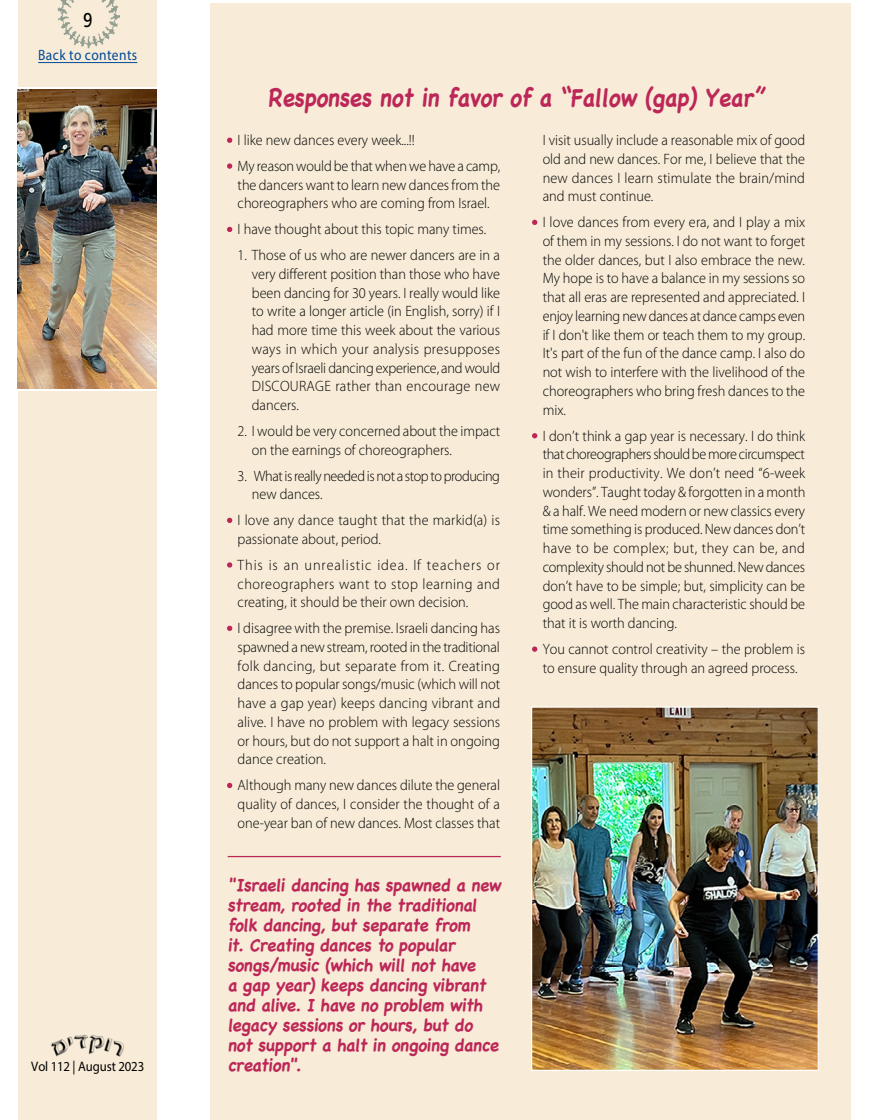
<style>
.page{position:relative;width:869px;height:1120px;background:#fff}
.page>*{position:absolute;margin:0;border:0;box-sizing:border-box;transform-origin:0 0}
.t1{font:700 25px "Chalkboard";color:#bc2758;scale:.9 1}
.t2{font:20px "Frutiger";color:#000;scale:.85 1}
.t3{font:700 17.5px/20px "Chalkboard";color:#bc2758;scale:.96 1}
.t4{font:300 15px/18.8px "Myriad Pro";color:#000;text-align:justify;scale:.95 1}
.t5{font:300 15px/18.8px "Myriad Pro";color:#000;text-align:justify;scale:.96 1}
.t6{font:300 15px/18.8px "Myriad Pro";letter-spacing:-.03em;color:#000;scale:.95 1}
.t7{font:15px "Myriad Pro";letter-spacing:.03em;color:#004a99;scale:.9 1}
.t8{font:13.75px "Myriad Pro";letter-spacing:-.01em;color:#000;scale:.93 1}
</style>
<div class="page">
<div style="left:19px;top:0;width:138px;height:1120px;background:#f8ecd8"></div>
<div style="left:10px;top:88px;width:154px;height:302px;background:#fff"></div>
<img style="left:57px;top:0;width:62px;height:49px">
<img style="left:51px;top:1034px;width:73px;height:23px">
<hr style="left:38px;top:62px;width:99px;height:1px;background:#004a99">
<div style="left:210px;top:4px;width:640px;height:1116px;background:#f8ecd8"></div>
<svg style="left:227px;top:138px;width:5px;height:5px"></svg>
<svg style="left:227px;top:163px;width:5px;height:6px"></svg>
<svg style="left:227px;top:227px;width:5px;height:5px"></svg>
<svg style="left:227px;top:518px;width:5px;height:5px"></svg>
<svg style="left:227px;top:562px;width:5px;height:5px"></svg>
<svg style="left:227px;top:626px;width:5px;height:5px"></svg>
<svg style="left:227px;top:783px;width:5px;height:5px"></svg>
<svg style="left:532px;top:220px;width:5px;height:5px"></svg>
<svg style="left:532px;top:433px;width:5px;height:5px"></svg>
<svg style="left:532px;top:646px;width:5px;height:6px"></svg>
<img style="left:532px;top:708px;width:284px;height:361px">
<div style="left:530px;top:706px;width:288px;height:365px;border:1px solid #fff"></div>
<img style="left:18px;top:89px;width:138px;height:300px">
<hr style="left:227px;top:856px;width:273px;height:1px;background:#bc2758">
<h2 class="t2" style="left:83px;top:9px;width:13px">9</h2>
<p class="t7" style="left:38px;top:46px;width:112px">Back to contents</p>
<p class="t8" style="left:31px;top:1058px;width:123px">Vol 112 | August 2023</p>
<h1 class="t1" style="left:267px;top:83px;width:559px">Responses not in favor of a “Fallow (gap) Year”</h1>
<p class="t4" style="left:237px;top:127px;width:278px;line-height:25.9px">I like new dances every week...!!<br>My reason would be that when we have a camp,</p>
<p class="t4" style="left:237px;top:175px;width:277px">the dancers want to learn new dances from the choreographers who are coming from Israel.</p>
<p class="t4" style="left:237px;top:220px;width:263px">I have thought about this topic many times.</p>
<p class="t4" style="left:252px;top:246px;width:263px;text-indent:-14px">1. Those of us who are newer dancers are in a very different position than those who have been dancing for 30 years. I really would like to write a longer article (in English, sorry) if I had more time this week about the various ways in which your analysis presupposes years of Israeli dancing experience, and would DISCOURAGE rather than encourage new dancers.</p>
<p class="t4" style="left:252px;top:422px;width:263px;text-indent:-14px">2. I would be very concerned about the impact on the earnings of choreographers.</p>
<p class="t6" style="left:252px;top:466px;width:262px;text-indent:-14px">3. What is really needed is not a stop to producing new dances.</p>
<p class="t4" style="left:237px;top:511px;width:277px">I love any dance taught that the markid(a) is passionate about, period.</p>
<p class="t4" style="left:237px;top:555px;width:277px">This is an unrealistic idea. If teachers or choreographers want to stop learning and creating, it should be their own decision.</p>
<p class="t5" style="left:237px;top:619px;width:275px">I disagree with the premise. Israeli dancing has spawned a new stream, rooted in the traditional folk dancing, but separate from it. Creating dances to popular songs/music (which will not have a gap year) keeps dancing vibrant and alive. I have no problem with legacy sessions or hours, but do not support a halt in ongoing dance creation.</p>
<p class="t4" style="left:237px;top:776px;width:278px">Although many new dances dilute the general quality of dances, I consider the thought of a one-year ban of new dances. Most classes that</p>
<p class="t4" style="left:542px;top:131px;width:278px">I visit usually include a reasonable mix of good old and new dances. For me, I believe that the new dances I learn stimulate the brain/mind and must continue.</p>
<p class="t4" style="left:542px;top:213px;width:278px">I love dances from every era, and I play a mix of them in my sessions. I do not want to forget the older dances, but I also embrace the new.<br>My hope is to have a balance in my sessions so that all eras are represented and appreciated. I enjoy learning new dances at dance camps even if I don't like them or teach them to my group.<br>It's part of the fun of the dance camp. I also do not wish to interfere with the livelihood of the choreographers who bring fresh dances to the mix.</p>
<p class="t4" style="left:542px;top:426px;width:278px">I don’t think a gap year is necessary. I do think that choreographers should be more circumspect in their productivity. We don’t need “6-week wonders”. Taught today &amp; forgotten in a month &amp; a half. We need modern or new classics every time something is produced. New dances don’t have to be complex; but, they can be, and complexity should not be shunned. New dances don’t have to be simple; but, simplicity can be good as well. The main characteristic should be that it is worth dancing.</p>
<p class="t4" style="left:542px;top:640px;width:278px">You cannot control creativity – the problem is to ensure quality through an agreed process.</p>
<p class="t3" style="left:227px;top:875px;width:290px">"Israeli dancing has spawned a new stream, rooted in the traditional folk dancing, but separate from<br>it. Creating dances to popular songs/music (which will not have<br>a gap year) keeps dancing vibrant and alive. I have no problem with legacy sessions or hours, but do not support a halt in ongoing dance creation".</p>
</div>
